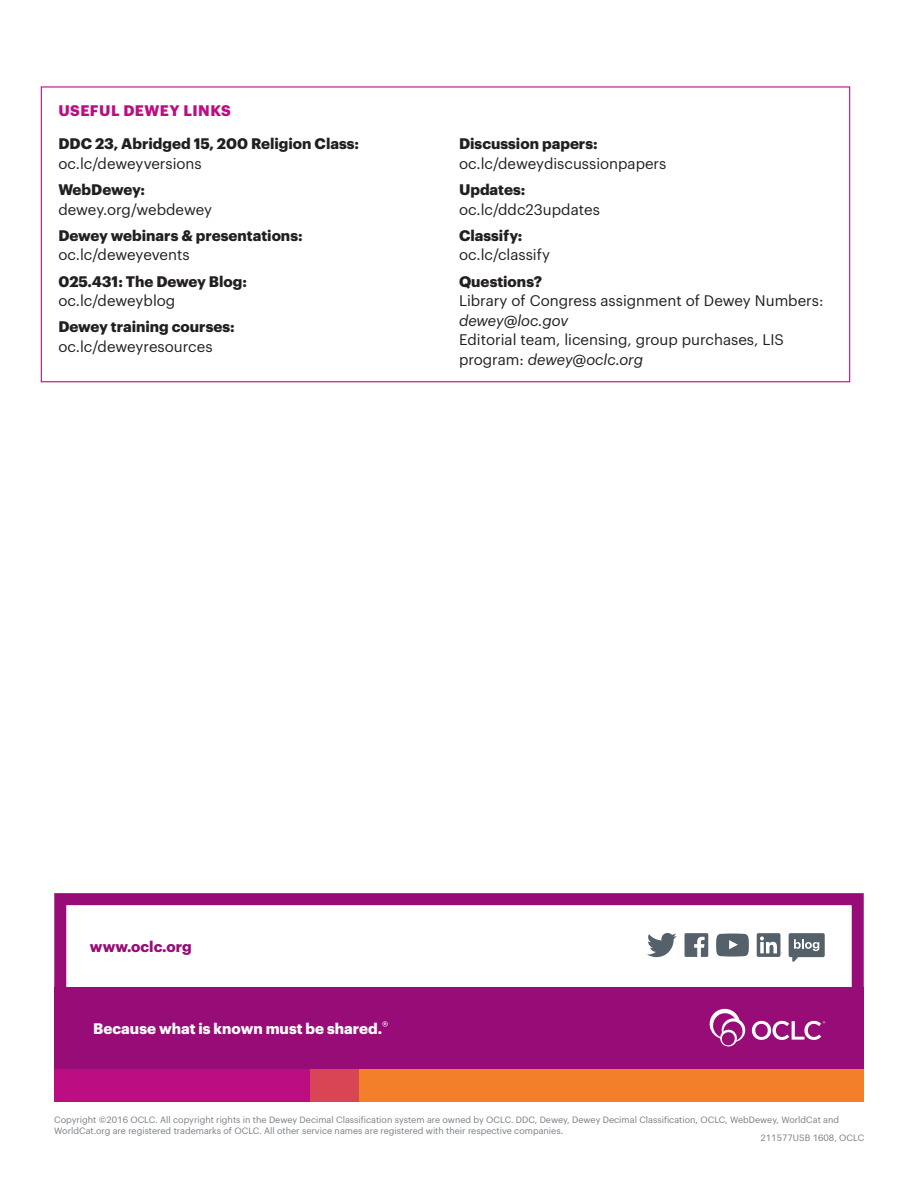
<style>
.page{position:relative;width:918px;height:1188px;background:#fff}
.page>*{position:absolute;margin:0;border:0;box-sizing:border-box;transform-origin:0 0}
.t1{font:15px/19.5px "Graphik";color:#231f20}
.t2{font:700 15px "Graphik";color:#231f20}
.t3{font:700 15px "Graphik";color:#fff}
.t4{font:700 15px "Graphik";letter-spacing:.03em;color:#bc0d83}
.t5{font:italic 15px "Graphik";color:#231f20}
.t6{font:700 15px "Graphik";color:#970c76}
.t7{font:9px/10.8px "Graphik";color:#787d83}
.s1{font-style:italic}
</style>
<div class="page">
<div style="left:54px;top:893px;width:810px;height:106px;border:12px solid #970c76"></div>
<div style="left:54px;top:1068px;width:256px;height:34px;background:#bc0d83"></div>
<div style="left:310px;top:1068px;width:554px;height:34px;background:#f47f2a"></div>
<div style="left:310px;top:1068px;width:49px;height:34px;background:#d84656"></div>
<div style="left:54px;top:987px;width:810px;height:81px;background:#970c76"></div>
<svg style="left:710px;top:1009px;width:115px;height:38px"></svg>
<svg style="left:757px;top:933px;width:25px;height:24px"></svg>
<svg style="left:647px;top:933px;width:30px;height:24px"></svg>
<svg style="left:716px;top:934px;width:33px;height:23px"></svg>
<div style="left:685px;top:933px;width:23px;height:24px;background:#55606a"></div>
<svg style="left:694px;top:937px;width:11px;height:20px"></svg>
<div style="left:789px;top:933px;width:36px;height:24px;background:#54606a;border-radius:2px"></div>
<svg style="left:792px;top:939px;width:27px;height:23px"></svg>
<h1 class="t4" style="left:58px;top:99px;width:174px">USEFUL DEWEY LINKS</h1>
<h1 class="t2" style="left:58px;top:132px;width:302px">DDC 23, Abridged 15, 200 Religion Class:</h1>
<h1 class="t1" style="left:58px;top:152px;width:145px">oc.lc/deweyversions</h1>
<h1 class="t2" style="left:58px;top:178px;width:88px">WebDewey:</h1>
<h1 class="t1" style="left:58px;top:198px;width:155px">dewey.org/webdewey</h1>
<h1 class="t2" style="left:58px;top:224px;width:246px">Dewey webinars &amp; presentations:</h1>
<h1 class="t1" style="left:58px;top:244px;width:133px">oc.lc/deweyevents</h1>
<h1 class="t2" style="left:58px;top:270px;width:190px">025.431: The Dewey Blog:</h1>
<h1 class="t1" style="left:58px;top:290px;width:118px">oc.lc/deweyblog</h1>
<h1 class="t2" style="left:58px;top:315px;width:178px">Dewey training courses:</h1>
<h1 class="t1" style="left:58px;top:335px;width:156px">oc.lc/deweyresources</h1>
<h1 class="t2" style="left:459px;top:132px;width:140px">Discussion papers:</h1>
<h1 class="t1" style="left:459px;top:152px;width:209px">oc.lc/deweydiscussionpapers</h1>
<h1 class="t2" style="left:459px;top:178px;width:68px">Updates:</h1>
<h1 class="t1" style="left:459px;top:198px;width:142px">oc.lc/ddc23updates</h1>
<h1 class="t2" style="left:459px;top:224px;width:65px">Classify:</h1>
<h1 class="t1" style="left:459px;top:244px;width:93px">oc.lc/classify</h1>
<h1 class="t2" style="left:459px;top:270px;width:85px">Questions?</h1>
<h1 class="t1" style="left:459px;top:290px;width:366px">Library of Congress assignment of Dewey Numbers:</h1>
<h1 class="t5" style="left:459px;top:309px;width:111px">dewey@loc.gov</h1>
<h1 class="t1" style="left:459px;top:329px;width:326px">Editorial team, licensing, group purchases, LIS program: <span class="s1">dewey@oclc.org</span></h1>
<h1 class="t6" style="left:90px;top:935px;width:103px">www.oclc.org</h1>
<h1 class="t3" style="left:93px;top:1017px;width:297px">Because what is known must be shared.<sup>®</sup></h1>
<p class="t7" style="left:54px;top:1114px;width:786px">Copyright ©2016 OCLC. All copyright rights in the Dewey Decimal Classification system are owned by OCLC. DDC, Dewey, Dewey Decimal Classification, OCLC, WebDewey, WorldCat and<br>WorldCat.org are registered trademarks of OCLC. All other service names are registered with their respective companies.</p>
<p class="t7" style="left:760px;top:1132px;width:105px">211577USB 1608, OCLC</p>
</div>
